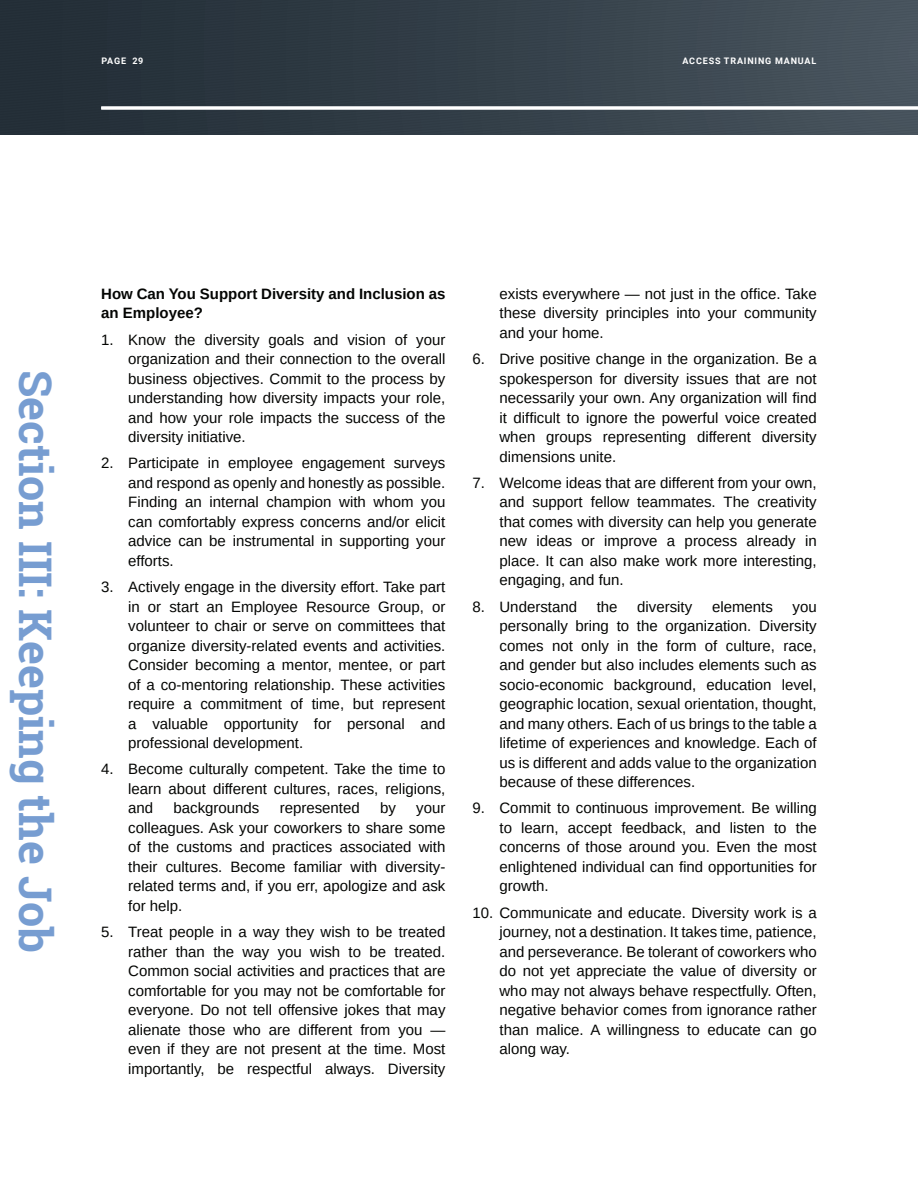
<style>
.page{position:relative;width:918px;height:1188px;background:#fff}
.page>*{position:absolute;margin:0;border:0;box-sizing:border-box;transform-origin:0 0}
.t1{font:700 45px "Roboto Slab";color:#779dd1}
.t2{font:15px/19.5px "Arimo";color:#040503;text-align:justify}
._10_16_Reg_Left{font:700 15px/19.5px "Arimo";color:#040503}
.t3{font:700 9px "Roboto";letter-spacing:.095em;color:#fff}
</style>
<div class="page">
<svg style="left:0;top:0;width:918px;height:135px;background:#333f48"></svg>
<svg style="left:101px;top:106px;width:817px;height:4px"></svg>
<p class="t3" style="left:101px;top:55px;width:43px">PAGE 29</p>
<p class="t3" style="left:682px;top:55px;width:136px">ACCESS TRAINING MANUAL</p>
<h1 class="t1" style="left:66px;top:370px;width:585px;rotate:90deg">Section III: Keeping the Job</h1>
<p class="_10_16_Reg_Left" style="left:101px;top:284px;width:346px">How Can You Support Diversity and Inclusion as an Employee?</p>
<p class="t2" style="left:128px;top:330px;width:319px;text-indent:-27px">1. Know the diversity goals and vision of your organization and their connection to the overall business objectives. Commit to the process by understanding how diversity impacts your role, and how your role impacts the success of the diversity initiative.</p>
<p class="t2" style="left:128px;top:454px;width:319px;text-indent:-27px">2. Participate in employee engagement surveys and respond as openly and honestly as possible.<br>Finding an internal champion with whom you can comfortably express concerns and/or elicit advice can be instrumental in supporting your efforts.</p>
<p class="t2" style="left:128px;top:577px;width:319px;text-indent:-27px">3. Actively engage in the diversity effort. Take part in or start an Employee Resource Group, or volunteer to chair or serve on committees that organize diversity-related events and activities.<br>Consider becoming a mentor, mentee, or part of a co-mentoring relationship. These activities require a commitment of time, but represent a valuable opportunity for personal and professional development.</p>
<p class="t2" style="left:128px;top:760px;width:319px;text-indent:-27px">4. Become culturally competent. Take the time to learn about different cultures, races, religions, and</p>
<p class="t2" style="left:174px;top:799px;width:87px">backgrounds</p>
<p class="t2" style="left:280px;top:799px;width:82px">represented</p>
<p class="t2" style="left:380px;top:799px;width:17px">by</p>
<p class="t2" style="left:128px;top:799px;width:319px;text-indent:288px">your colleagues. Ask your coworkers to share some of the customs and practices associated with their cultures. Become familiar with diversity&shy;related terms and, if you err, apologize and ask for help.</p>
<p class="t2" style="left:128px;top:922px;width:319px;text-indent:-27px">5. Treat people in a way they wish to be treated rather than the way you wish to be treated.<br>Common social activities and practices that are comfortable for you may not be comfortable for everyone. Do not tell offensive jokes that may alienate those who are different from you — even if they are not present at the time. Most importantly, be respectful always. Diversity</p>
<p class="t2" style="left:500px;top:284px;width:319px">exists everywhere — not just in the office. Take these diversity principles into your community and your home.</p>
<p class="t2" style="left:500px;top:349px;width:319px;text-indent:-27px">6. Drive positive change in the organization. Be a spokesperson for diversity issues that are not necessarily your own. Any organization will find it difficult to ignore the powerful voice created when groups representing different diversity dimensions unite.</p>
<p class="t2" style="left:500px;top:473px;width:319px;text-indent:-27px">7. Welcome ideas that are different from your own, and support fellow teammates. The creativity that comes with diversity can help you generate new ideas or improve a process already in place. It can also make work more interesting, engaging, and fun.</p>
<p class="t2" style="left:472px;top:597px;width:106px">8. Understand</p>
<p class="t2" style="left:597px;top:597px;width:22px">the</p>
<p class="t2" style="left:637px;top:597px;width:57px">diversity</p>
<p class="t2" style="left:712px;top:597px;width:62px">elements</p>
<p class="t2" style="left:500px;top:597px;width:319px;text-indent:293px">you personally bring to the organization. Diversity comes not only in the form of culture, race, and gender but also includes elements such as socio-economic background, education level, geographic location, sexual orientation, thought, and many others. Each of us brings to the table a lifetime of experiences and knowledge. Each of us is different and adds value to the organization because of these differences.</p>
<p class="t2" style="left:500px;top:799px;width:319px;text-indent:-27px">9. Commit to continuous improvement. Be willing to learn, accept feedback, and listen to the concerns of those around you. Even the most enlightened individual can find opportunities for growth.</p>
<p class="t2" style="left:500px;top:903px;width:319px;text-indent:-27px">10. Communicate and educate. Diversity work is a journey, not a destination. It takes time, patience, and perseverance. Be tolerant of coworkers who do not yet appreciate the value of diversity or who may not always behave respectfully. Often, negative behavior comes from ignorance rather than malice. A willingness to educate can go along way.</p>
</div>
